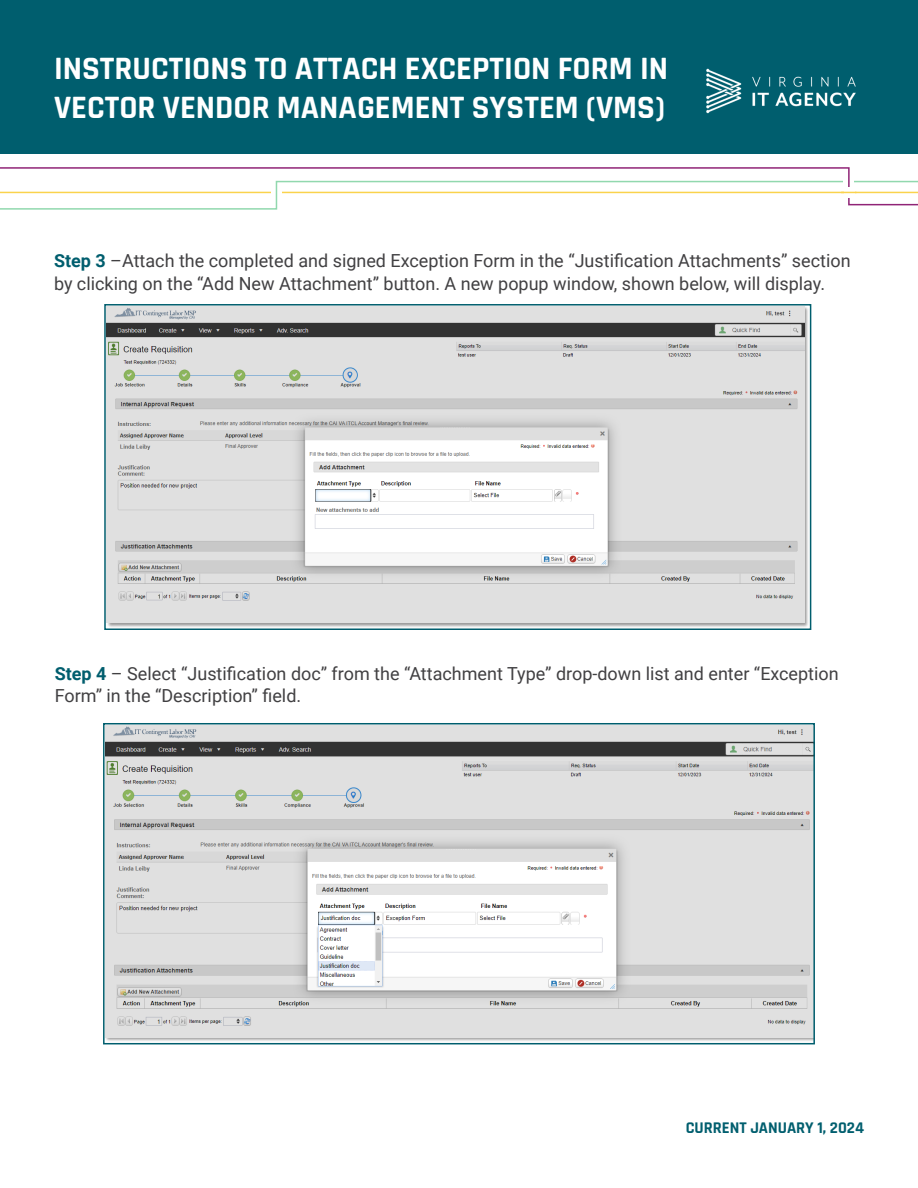
<style>
.page{position:relative;width:918px;height:1188px;background:#fff}
.page>*{position:absolute;margin:0;border:0;box-sizing:border-box;transform-origin:0 0}
.t1{font:700 33px/39.6px "Rajdhani";color:#fff}
.t2{font:18px/22.5px "Roboto";color:#414042}
.t3{font:700 16.5px "Rajdhani";color:#005e6e}
.s1{font-weight:700;color:#005e6e}
</style>
<div class="page">
<div style="left:0;top:0;width:918px;height:153px;background:#005e6e"></div>
<svg style="left:0;top:167px;width:918px;height:43px"></svg>
<img style="left:107px;top:307px;width:697px;height:316px">
<div style="left:104px;top:304px;width:707px;height:326px;border:2px solid #005e6e"></div>
<img style="left:106px;top:726px;width:706px;height:311px">
<div style="left:103px;top:723px;width:712px;height:321px;border:2px solid #005e6e"></div>
<img style="left:706px;top:68px;width:150px;height:46px">
<p class="t1" style="left:54px;top:49px;width:616px">INSTRUCTIONS TO ATTACH EXCEPTION FORM IN<br>VECTOR VENDOR MANAGEMENT SYSTEM (VMS)</p>
<p class="t2" style="left:54px;top:249px;width:798px"><span class="s1">Step 3</span> –Attach the completed and signed Exception Form in the “Justification Attachments” section by clicking on the “Add New Attachment” button. A new popup window, shown below, will display.</p>
<p class="t2" style="left:55px;top:662px;width:786px;line-height:21.6px"><span class="s1">Step 4</span> – Select “Justification doc” from the “Attachment Type” drop-down list and enter “Exception<br>Form” in the “Description” field.</p>
<p class="t3" style="left:686px;top:1117px;width:180px">CURRENT JANUARY 1, 2024</p>
</div>
